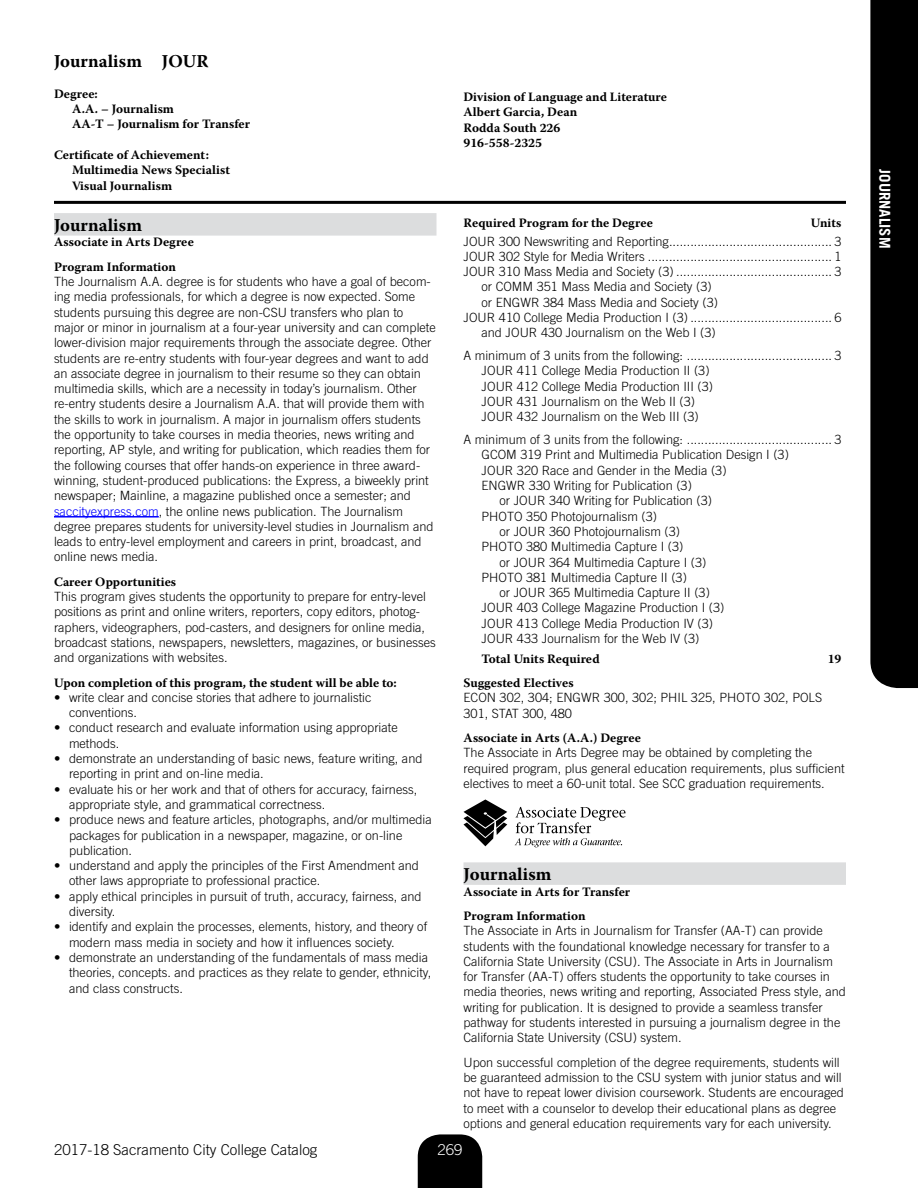
<style>
.page{position:relative;width:918px;height:1188px;background:#fff}
.page>*{position:absolute;margin:0;border:0;box-sizing:border-box;transform-origin:0 0}
.Program_Title{font:700 18px "Warnock Pro";letter-spacing:.005em;color:#000}
.Headline{font:700 18px "Warnock Pro";letter-spacing:.005em;color:#000}
.t1{font:300 15px "Trade Gothic";color:#000}
.t2{font:700 15px "Trade Gothic";color:#fff}
.t3{font:300 15px "Trade Gothic";color:#fff}
.Body_Text{font:300 12.75px/15.3px "Trade Gothic";color:#000}
.units_3{font:300 12.75px "Trade Gothic";color:#000}
.Degree{font:700 12.75px "Warnock Pro";color:#000}
.minimum_units{font:300 12.75px "Trade Gothic";color:#000}
.Bold_Warnock{font:700 12.75px "Warnock Pro";color:#000}
.Bold_p06_before{font:700 12.75px "Warnock Pro";color:#000}
.Required_program{font:700 12.75px "Warnock Pro";color:#000}
.units_4{font:700 12.75px "Warnock Pro";letter-spacing:.005em;color:#000}
.s1{color:#00f}
</style>
<div class="page">
<div style="left:54px;top:213px;width:382px;height:23px;background:#dcddde"></div>
<svg style="left:418px;top:1134px;width:64px;height:54px;background:#101010"></svg>
<svg style="left:870px;top:0;width:48px;height:688px;background:#121212"></svg>
<hr style="left:54px;top:201px;width:792px;height:3px;background:#000">
<div style="left:464px;top:862px;width:382px;height:23px;background:#dcddde"></div>
<svg style="left:515px;top:807px;width:111px;height:40px"></svg>
<svg style="left:464px;top:799px;width:43px;height:47px"></svg>
<hr style="left:54px;top:516px;width:105px;height:2px;background:#00f">
<h1 class="Headline" style="left:54px;top:50px;width:156px">Journalism JOUR</h1>
<p class="Degree" style="left:54px;top:86px;width:45px">Degree:</p>
<p class="Degree" style="left:72px;top:101px;width:104px">A.A. – Journalism</p>
<p class="Degree" style="left:72px;top:117px;width:180px">AA-T – Journalism for Transfer</p>
<p class="Degree" style="left:54px;top:147px;width:157px">Certificate of Achievement:</p>
<p class="Degree" style="left:72px;top:162px;width:159px">Multimedia News Specialist</p>
<p class="Degree" style="left:72px;top:178px;width:102px">Visual Journalism</p>
<h2 class="Program_Title" style="left:54px;top:214px;width:89px">Journalism</h2>
<h3 class="Bold_Warnock" style="left:54px;top:235px;width:141px">Associate in Arts Degree</h3>
<h3 class="Bold_p06_before" style="left:54px;top:259px;width:124px">Program Information</h3>
<p class="Body_Text" style="left:54px;top:274px;width:383px">The Journalism A.A. degree is for students who have a goal of becom&shy;ing media professionals, for which a degree is now expected. Some students pursuing this degree are non-CSU transfers who plan to major or minor in journalism at a four-year university and can complete lower-division major requirements through the associate degree. Other students are re-entry students with four-year degrees and want to add an associate degree in journalism to their resume so they can obtain multimedia skills, which are a necessity in today’s journalism. Other re-entry students desire a Journalism A.A. that will provide them with the skills to work in journalism. A major in journalism offers students the opportunity to take courses in media theories, news writing and reporting, AP style, and writing for publication, which readies them for the following courses that offer hands-on experience in three award&shy;winning, student-produced publications: the Express, a biweekly print newspaper; Mainline, a magazine published once a semester; and</p>
<p class="Body_Text" style="left:54px;top:503px;width:381px"><span class="s1">saccityexpress.com</span>, the online news publication. The Journalism degree prepares students for university-level studies in Journalism and leads to entry-level employment and careers in print, broadcast, and online news media.</p>
<h3 class="Bold_Warnock" style="left:54px;top:574px;width:124px">Career Opportunities</h3>
<p class="Body_Text" style="left:54px;top:589px;width:383px">This program gives students the opportunity to prepare for entry-level positions as print and online writers, reporters, copy editors, photog&shy;raphers, videographers, pod-casters, and designers for online media, broadcast stations, newspapers, newsletters, magazines, or businesses and organizations with websites.</p>
<h3 class="Bold_Warnock" style="left:54px;top:675px;width:344px">Upon completion of this program, the student will be able to:</h3>
<p class="Body_Text" style="left:69px;top:689px;width:304px;text-indent:-15px">• write clear and concise stories that adhere to journalistic conventions.</p>
<p class="Body_Text" style="left:69px;top:720px;width:330px;text-indent:-15px">• conduct research and evaluate information using appropriate methods.</p>
<p class="Body_Text" style="left:69px;top:751px;width:355px;text-indent:-15px">• demonstrate an understanding of basic news, feature writing, and reporting in print and on-line media.</p>
<p class="Body_Text" style="left:69px;top:781px;width:350px;text-indent:-15px">• evaluate his or her work and that of others for accuracy, fairness, appropriate style, and grammatical correctness.</p>
<p class="Body_Text" style="left:69px;top:812px;width:364px;text-indent:-15px">• produce news and feature articles, photographs, and/or multimedia packages for publication in a newspaper, magazine, or on-line publication.</p>
<p class="Body_Text" style="left:69px;top:858px;width:352px;text-indent:-15px">• understand and apply the principles of the First Amendment and other laws appropriate to professional practice.</p>
<p class="Body_Text" style="left:69px;top:888px;width:354px;text-indent:-15px">• apply ethical principles in pursuit of truth, accuracy, fairness, and diversity.</p>
<p class="Body_Text" style="left:69px;top:919px;width:360px;text-indent:-15px">• identify and explain the processes, elements, history, and theory of modern mass media in society and how it influences society.</p>
<p class="Body_Text" style="left:69px;top:950px;width:364px;text-indent:-15px">• demonstrate an understanding of the fundamentals of mass media theories, concepts. and practices as they relate to gender, ethnicity, and class constructs.</p>
<p class="Degree" style="left:464px;top:89px;width:205px">Division of Language and Literature</p>
<p class="Degree" style="left:464px;top:105px;width:115px">Albert Garcia, Dean</p>
<p class="Degree" style="left:464px;top:120px;width:98px">Rodda South 226</p>
<p class="Degree" style="left:464px;top:135px;width:80px">916-558-2325</p>
<h3 class="Required_program" style="left:464px;top:215px;width:191px">Required Program for the Degree</h3>
<h3 class="Required_program" style="left:811px;top:215px;width:32px">Units</h3>
<p class="units_3" style="left:464px;top:233px;width:379px">JOUR 300 Newswriting and Reporting.............................................. 3</p>
<p class="units_3" style="left:464px;top:249px;width:379px">JOUR 302 Style for Media Writers .................................................... 1</p>
<p class="units_3" style="left:464px;top:264px;width:379px">JOUR 310 Mass Media and Society (3) ............................................ 3</p>
<p class="units_3" style="left:482px;top:279px;width:232px">or COMM 351 Mass Media and Society (3)</p>
<p class="units_3" style="left:482px;top:295px;width:238px">or ENGWR 384 Mass Media and Society (3)</p>
<p class="units_3" style="left:464px;top:310px;width:379px">JOUR 410 College Media Production I (3) ........................................ 6</p>
<p class="units_3" style="left:482px;top:325px;width:236px">and JOUR 430 Journalism on the Web I (3)</p>
<p class="minimum_units" style="left:464px;top:348px;width:379px">A minimum of 3 units from the following: ......................................... 3</p>
<p class="units_3" style="left:482px;top:363px;width:230px">JOUR 411 College Media Production II (3)</p>
<p class="units_3" style="left:482px;top:379px;width:233px">JOUR 412 College Media Production III (3)</p>
<p class="units_3" style="left:482px;top:394px;width:215px">JOUR 431 Journalism on the Web II (3)</p>
<p class="units_3" style="left:482px;top:409px;width:219px">JOUR 432 Journalism on the Web III (3)</p>
<p class="minimum_units" style="left:464px;top:432px;width:379px">A minimum of 3 units from the following: ......................................... 3</p>
<p class="units_3" style="left:482px;top:447px;width:309px">GCOM 319 Print and Multimedia Publication Design I (3)</p>
<p class="units_3" style="left:482px;top:463px;width:247px">JOUR 320 Race and Gender in the Media (3)</p>
<p class="units_3" style="left:482px;top:478px;width:212px">ENGWR 330 Writing for Publication (3)</p>
<p class="units_3" style="left:500px;top:493px;width:214px">or JOUR 340 Writing for Publication (3)</p>
<p class="units_3" style="left:482px;top:509px;width:177px">PHOTO 350 Photojournalism (3)</p>
<p class="units_3" style="left:500px;top:524px;width:182px">or JOUR 360 Photojournalism (3)</p>
<p class="units_3" style="left:482px;top:539px;width:203px">PHOTO 380 Multimedia Capture I (3)</p>
<p class="units_3" style="left:500px;top:554px;width:208px">or JOUR 364 Multimedia Capture I (3)</p>
<p class="units_3" style="left:482px;top:570px;width:207px">PHOTO 381 Multimedia Capture II (3)</p>
<p class="units_3" style="left:500px;top:585px;width:212px">or JOUR 365 Multimedia Capture II (3)</p>
<p class="units_3" style="left:482px;top:600px;width:244px">JOUR 403 College Magazine Production I (3)</p>
<p class="units_3" style="left:482px;top:616px;width:233px">JOUR 413 College Media Production IV (3)</p>
<p class="units_3" style="left:482px;top:631px;width:219px">JOUR 433 Journalism for the Web IV (3)</p>
<p class="units_4" style="left:482px;top:651px;width:120px">Total Units Required</p>
<p class="units_4" style="left:828px;top:651px;width:15px">19</p>
<h3 class="Bold_p06_before" style="left:464px;top:675px;width:112px">Suggested Electives</h3>
<p class="Body_Text" style="left:464px;top:690px;width:360px">ECON 302, 304; ENGWR 300, 302; PHIL 325, PHOTO 302, POLS<br>301, STAT 300, 480</p>
<h3 class="Bold_Warnock" style="left:464px;top:730px;width:179px">Associate in Arts (A.A.) Degree</h3>
<p class="Body_Text" style="left:464px;top:745px;width:383px">The Associate in Arts Degree may be obtained by completing the required program, plus general education requirements, plus sufficient electives to meet a 60-unit total. See SCC graduation requirements.</p>
<h2 class="Program_Title" style="left:464px;top:864px;width:89px">Journalism</h2>
<h3 class="Bold_Warnock" style="left:464px;top:884px;width:168px">Associate in Arts for Transfer</h3>
<h3 class="Bold_p06_before" style="left:464px;top:908px;width:124px">Program Information</h3>
<p class="Body_Text" style="left:464px;top:923px;width:384px">The Associate in Arts in Journalism for Transfer (AA-T) can provide students with the foundational knowledge necessary for transfer to a California State University (CSU). The Associate in Arts in Journalism for Transfer (AA-T) offers students the opportunity to take courses in media theories, news writing and reporting, Associated Press style, and writing for publication. It is designed to provide a seamless transfer pathway for students interested in pursuing a journalism degree in the California State University (CSU) system.</p>
<p class="Body_Text" style="left:464px;top:1054px;width:382px">Upon successful completion of the degree requirements, students will be guaranteed admission to the CSU system with junior status and will not have to repeat lower division coursework. Students are encouraged to meet with a counselor to develop their educational plans as degree options and general education requirements vary for each university.</p>
<p class="t1" style="left:54px;top:1141px;width:265px">2017-18 Sacramento City College Catalog</p>
<p class="t3" style="left:437px;top:1141px;width:27px">269</p>
<p class="t2" style="left:894px;top:169px;width:81px;rotate:90deg">JOURNALISM</p>
</div>
